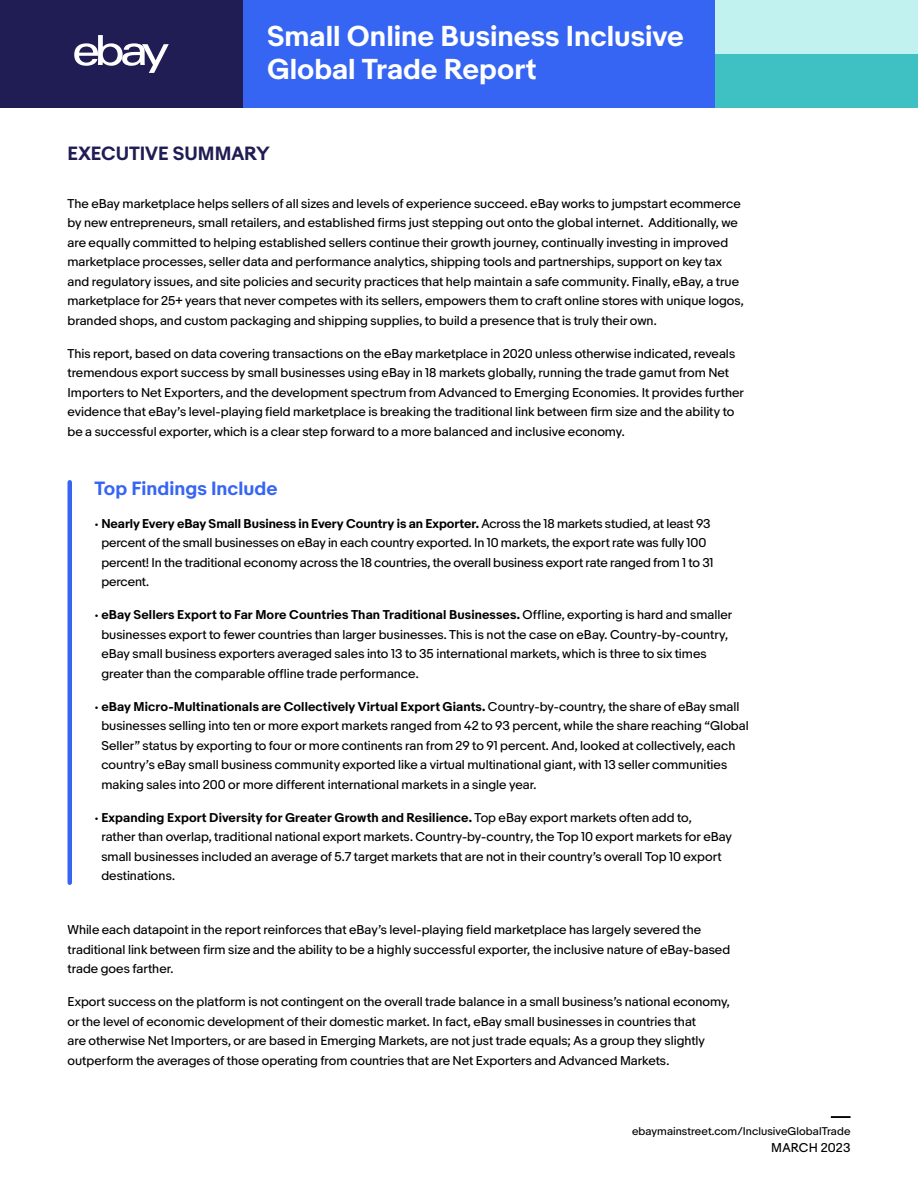
<style>
.page{position:relative;width:918px;height:1188px;background:#fff}
.page>*{position:absolute;margin:0;border:0;box-sizing:border-box;transform-origin:0 0}
.t1{font:700 27px/33px "Market Sans";color:#fff}
.t2{font:700 18px "Market Sans";color:#3665f3}
.t3{font:700 18px "Market Sans";color:#201d55}
.t4{font:12px/19.5px "Market Sans";color:#000}
.t5{font:10.5px "Market Sans";letter-spacing:.005em;color:#000}
.s1{font-weight:700}
</style>
<div class="page">
<svg style="left:831px;top:1116px;width:19px;height:2px"></svg>
<hr style="left:68px;top:482px;width:4px;height:401px;background:#3665f3">
<div style="left:243px;top:0;width:473px;height:108px;background:#3665f3"></div>
<div style="left:716px;top:0;width:202px;height:54px;background:#c2f2ef"></div>
<div style="left:716px;top:54px;width:202px;height:54px;background:#3fc0c3"></div>
<div style="left:0;top:0;width:243px;height:108px;background:#201d55"></div>
<svg style="left:74px;top:35px;width:95px;height:38px"></svg>
<h1 class="t1" style="left:267px;top:21px;width:418px">Small Online Business Inclusive<br>Global Trade Report</h1>
<h2 class="t3" style="left:68px;top:142px;width:204px">EXECUTIVE SUMMARY</h2>
<p class="t4" style="left:68px;top:194px;width:678px">The eBay marketplace helps sellers of all sizes and levels of experience succeed. eBay works to jumpstart ecommerce by new entrepreneurs, small retailers, and established firms just stepping out onto the global internet. Additionally, we are equally committed to helping established sellers continue their growth journey, continually investing in improved marketplace processes, seller data and performance analytics, shipping tools and partnerships, support on key tax and regulatory issues, and site policies and security practices that help maintain a safe community. Finally, eBay, a true marketplace for 25+ years that never competes with its sellers, empowers them to craft online stores with unique logos, branded shops, and custom packaging and shipping supplies, to build a presence that is truly their own.</p>
<p class="t4" style="left:68px;top:344px;width:678px">This report, based on data covering transactions on the eBay marketplace in 2020 unless otherwise indicated, reveals tremendous export success by small businesses using eBay in 18 markets globally, running the trade gamut from Net Importers to Net Exporters, and the development spectrum from Advanced to Emerging Economies. It provides further evidence that eBay’s level-playing field marketplace is breaking the traditional link between firm size and the ability to be a successful exporter, which is a clear step forward to a more balanced and inclusive economy.</p>
<h2 class="t2" style="left:95px;top:477px;width:185px">Top Findings Include</h2>
<p class="t4" style="left:101px;top:514px;width:614px;text-indent:-7px">• <span class="s1">Nearly Every eBay Small Business in Every Country is an Exporter.</span> Across the 18 markets studied, at least 93 percent of the small businesses on eBay in each country exported. In 10 markets, the export rate was fully 100 percent! In the traditional economy across the 18 countries, the overall business export rate ranged from 1 to 31 percent.</p>
<p class="t4" style="left:101px;top:605px;width:632px;text-indent:-7px">• <span class="s1">eBay Sellers Export to Far More Countries Than Traditional Businesses.</span> Offline, exporting is hard and smaller businesses export to fewer countries than larger businesses. This is not the case on eBay. Country-by-country, eBay small business exporters averaged sales into 13 to 35 international markets, which is three to six times greater than the comparable offline trade performance.</p>
<p class="t4" style="left:101px;top:697px;width:649px;text-indent:-7px">• <span class="s1">eBay Micro-Multinationals are Collectively Virtual Export Giants.</span> Country-by-country, the share of eBay small businesses selling into ten or more export markets ranged from 42 to 93 percent, while the share reaching “Global Seller” status by exporting to four or more continents ran from 29 to 91 percent. And, looked at collectively, each country’s eBay small business community exported like a virtual multinational giant, with 13 seller communities making sales into 200 or more different international markets in a single year.</p>
<p class="t4" style="left:101px;top:808px;width:632px;text-indent:-7px">• <span class="s1">Expanding Export Diversity for Greater Growth and Resilience.</span> Top eBay export markets often add to,<br>rather than overlap, traditional national export markets. Country-by-country, the Top 10 export markets for eBay small businesses included an average of 5.7 target markets that are not in their country’s overall Top 10 export destinations.</p>
<p class="t4" style="left:68px;top:920px;width:664px">While each datapoint in the report reinforces that eBay’s level-playing field marketplace has largely severed the traditional link between firm size and the ability to be a highly successful exporter, the inclusive nature of eBay-based trade goes farther.</p>
<p class="t4" style="left:68px;top:992px;width:664px">Export success on the platform is not contingent on the overall trade balance in a small business’s national economy, or the level of economic development of their domestic market. In fact, eBay small businesses in countries that<br>are otherwise Net Importers, or are based in Emerging Markets, are not just trade equals; As a group they slightly outperform the averages of those operating from countries that are Net Exporters and Advanced Markets.</p>
<p class="t5" style="left:632px;top:1125px;width:220px">ebaymainstreet.com/InclusiveGlobalTrade</p>
<p class="t4" style="left:771px;top:1138px;width:81px">MARCH 2023</p>
</div>
